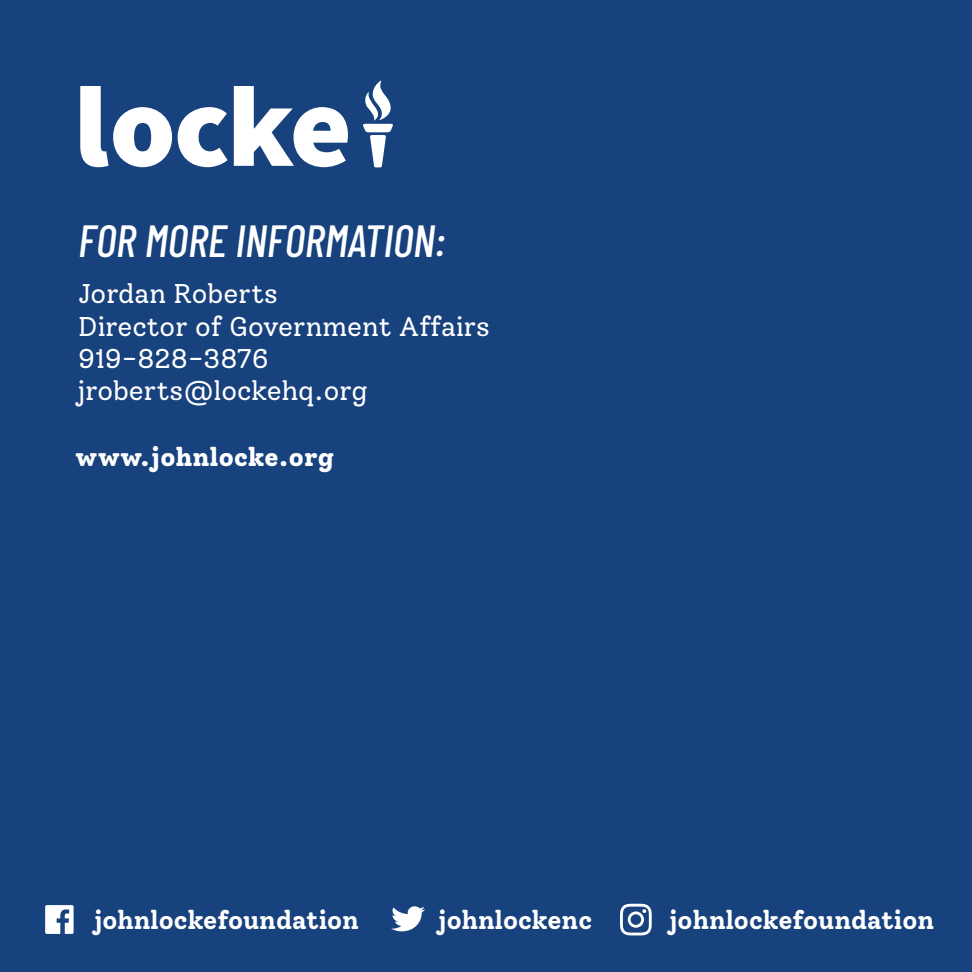
<style>
.page{position:relative;width:972px;height:972px;background:#17427d}
.page>*{position:absolute;margin:0;border:0;box-sizing:border-box;transform-origin:0 0}
.t1{font:italic 500 45px "Barlow Condensed";color:#fff}
.t2{font:27px/32.4px "Solway";color:#fff}
.t3{font:700 25.8px "Solway";color:#fff}
.t4{font:800 25.8px "Solway";letter-spacing:.01em;color:#fff}
</style>
<div class="page">
<svg style="left:363px;top:80px;width:30px;height:87px"></svg>
<svg style="left:80px;top:86px;width:92px;height:81px"></svg>
<svg style="left:178px;top:107px;width:50px;height:60px"></svg>
<svg style="left:234px;top:86px;width:114px;height:81px"></svg>
<svg style="left:45px;top:905px;width:29px;height:29px"></svg>
<svg style="left:391px;top:906px;width:34px;height:25px"></svg>
<svg style="left:620px;top:904px;width:32px;height:31px"></svg>
<p class="t1" style="left:78px;top:209px;width:369px">FOR MORE INFORMATION:</p>
<p class="t2" style="left:78px;top:278px;width:413px">Jordan Roberts<br>Director of Government Affairs<br>919-828-3876 jroberts@lockehq.org</p>
<p class="t4" style="left:76px;top:441px;width:260px">www.johnlocke.org</p>
<p class="t3" style="left:95px;top:904px;width:266px">johnlockefoundation</p>
<p class="t3" style="left:439px;top:904px;width:155px">johnlockenc</p>
<p class="t3" style="left:670px;top:904px;width:266px">johnlockefoundation</p>
</div>
